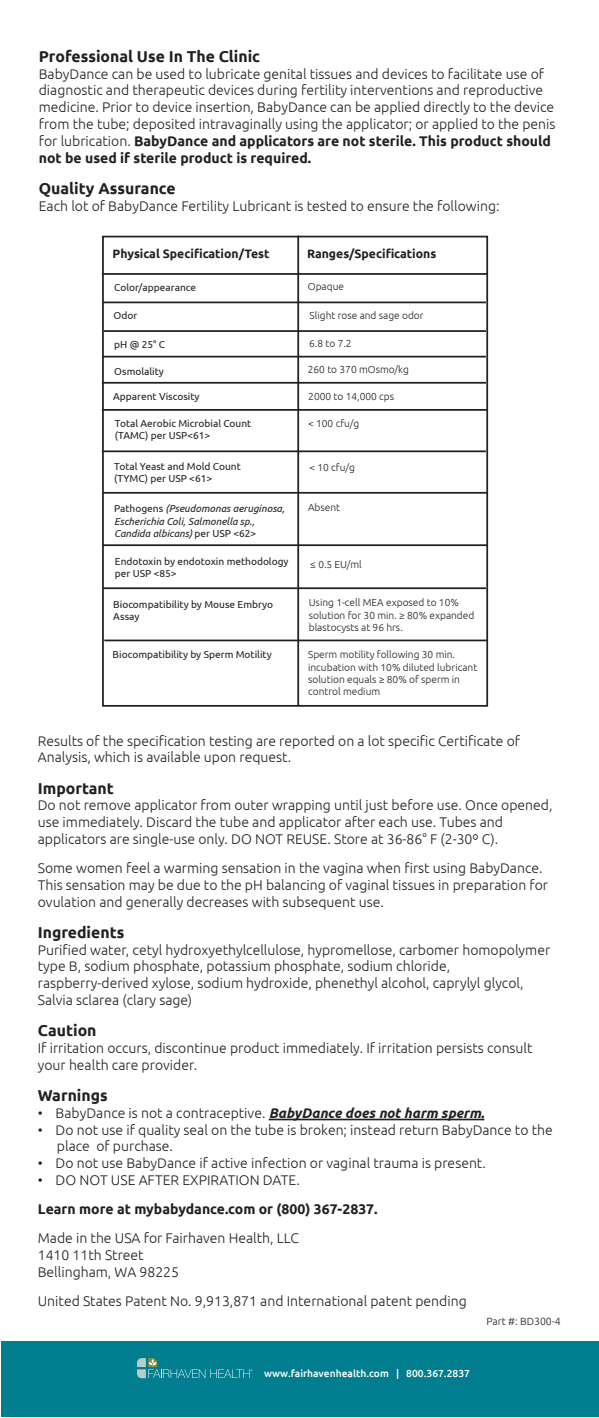
<style>
.page{position:relative;width:599px;height:1418px;background:#fff}
.page>*{position:absolute;margin:0;border:0;box-sizing:border-box;transform-origin:0 0}
.t1{font:700 15.75px "Ubuntu";color:#231f20}
.t2{font:300 14px/16.8px "Ubuntu";color:#231f20}
.t3{font:700 14px "Ubuntu";color:#231f20}
.t4{font:700 12.25px "Ubuntu";color:#231f20}
.t5{font:300 10.5px "Ubuntu";color:#231f20}
.t6{font:500 10.33px "Ubuntu";color:#fff}
.t7{font:300 10.15px/12.2px "Ubuntu";color:#231f20}
.t8{font:10.15px/12.2px "Ubuntu";color:#231f20}
.t9{font:italic 10.15px/12.2px "Ubuntu";color:#231f20}
.s1{font-weight:700}
.s2{font-style:normal}
.s3{font-weight:700;font-style:italic}
</style>
<div class="page">
<hr style="left:268px;top:1118px;width:216px;height:2px;background:#231f20">
<div style="left:2px;top:1341px;width:596px;height:76px;background:#007d8f"></div>
<svg style="left:137px;top:1358px;width:115px;height:20px"></svg>
<div style="left:102px;top:236px;width:386px;height:470px;border:2px solid #231f20"></div>
<hr style="left:102px;top:273px;width:385px;height:2px;background:#231f20">
<hr style="left:297px;top:235px;width:2px;height:470px;background:#231f20">
<hr style="left:103px;top:301px;width:383px;height:2px;background:#231f20">
<hr style="left:103px;top:330px;width:383px;height:2px;background:#231f20">
<hr style="left:102px;top:356px;width:384px;height:1px;background:#231f20">
<hr style="left:102px;top:382px;width:384px;height:2px;background:#231f20">
<hr style="left:102px;top:409px;width:385px;height:2px;background:#231f20">
<hr style="left:102px;top:450px;width:384px;height:2px;background:#231f20">
<hr style="left:103px;top:492px;width:384px;height:2px;background:#231f20">
<hr style="left:103px;top:544px;width:384px;height:2px;background:#231f20">
<hr style="left:103px;top:587px;width:383px;height:2px;background:#231f20">
<hr style="left:104px;top:639px;width:383px;height:2px;background:#231f20">
<p class="t1" style="left:39px;top:47px;width:223px">Professional Use In The Clinic</p>
<p class="t2" style="left:39px;top:65px;width:518px">BabyDance can be used to lubricate genital tissues and devices to facilitate use of diagnostic and therapeutic devices during fertility interventions and reproductive medicine. Prior to device insertion, BabyDance can be applied directly to the device from the tube; deposited intravaginally using the applicator; or applied to the penis for lubrication. <span class="s1">BabyDance and applicators are not sterile. This product should not be used if sterile product is required.</span></p>
<p class="t1" style="left:39px;top:179px;width:138px">Quality Assurance</p>
<p class="t2" style="left:39px;top:197px;width:462px">Each lot of BabyDance Fertility Lubricant is tested to ensure the following:</p>
<p class="t4" style="left:112px;top:246px;width:158px">Physical Specification/Test</p>
<p class="t4" style="left:307px;top:246px;width:130px">Ranges/Specifications</p>
<p class="t8" style="left:114px;top:281px;width:83px">Color/appearance</p>
<p class="t7" style="left:308px;top:280px;width:38px">Opaque</p>
<p class="t8" style="left:113px;top:309px;width:25px">Odor</p>
<p class="t7" style="left:309px;top:309px;width:115px">Slight rose and sage odor</p>
<p class="t8" style="left:114px;top:337px;width:52px">pH @ 25° C</p>
<p class="t7" style="left:309px;top:337px;width:44px">6.8 to 7.2</p>
<p class="t8" style="left:114px;top:365px;width:51px">Osmolality</p>
<p class="t7" style="left:308px;top:363px;width:102px">260 to 370 mOsmo/kg</p>
<p class="t8" style="left:113px;top:390px;width:88px">Apparent Viscosity</p>
<p class="t7" style="left:308px;top:390px;width:87px">2000 to 14,000 cps</p>
<p class="t8" style="left:115px;top:417px;width:138px">Total Aerobic Microbial Count (TAMC) per USP&lt;61&gt;</p>
<p class="t7" style="left:308px;top:417px;width:53px">&lt; 100 cfu/g</p>
<p class="t8" style="left:114px;top:460px;width:128px">Total Yeast and Mold Count (TYMC) per USP &lt;61&gt;</p>
<p class="t7" style="left:309px;top:461px;width:47px">&lt; 10 cfu/g</p>
<p class="t9" style="left:114px;top:502px;width:172px"><span class="s2">Pathogens</span> (Pseudomonas aeruginosa,<br>Escherichia Coli, Salmonella sp.,<br>Candida albicans) <span class="s2">per USP &lt;62&gt;</span></p>
<p class="t7" style="left:308px;top:501px;width:34px">Absent</p>
<p class="t8" style="left:115px;top:555px;width:175px">Endotoxin by endotoxin methodology per USP &lt;85&gt;</p>
<p class="t7" style="left:310px;top:557px;width:53px">≤ 0.5 EU/ml</p>
<p class="t8" style="left:113px;top:598px;width:161px">Biocompatibility by Mouse Embryo<br>Assay</p>
<p class="t7" style="left:308px;top:596px;width:167px">Using 1-cell MEA exposed to 10% solution for 30 min. ≥ 80% expanded blastocysts at 96 hrs.</p>
<p class="t8" style="left:113px;top:648px;width:161px">Biocompatibility by Sperm Motility</p>
<p class="t7" style="left:308px;top:648px;width:171px">Sperm motility following 30 min. incubation with 10% diluted lubricant solution equals ≥ 80% of sperm in control medium</p>
<p class="t2" style="left:38px;top:732px;width:483px">Results of the specification testing are reported on a lot specific Certificate of<br>Analysis, which is available upon request.</p>
<p class="t1" style="left:38px;top:778px;width:77px">Important</p>
<p class="t2" style="left:38px;top:796px;width:516px">Do not remove applicator from outer wrapping until just before use. Once opened, use immediately. Discard the tube and applicator after each use. Tubes and applicators are single-use only. DO NOT REUSE. Store at 36-86° F (2-30º C).</p>
<p class="t2" style="left:38px;top:859px;width:511px">Some women feel a warming sensation in the vagina when first using BabyDance.<br>This sensation may be due to the pH balancing of vaginal tissues in preparation for ovulation and generally decreases with subsequent use.</p>
<p class="t1" style="left:38px;top:922px;width:88px">Ingredients</p>
<p class="t2" style="left:38px;top:941px;width:514px">Purified water, cetyl hydroxyethylcellulose, hypromellose, carbomer homopolymer type B, sodium phosphate, potassium phosphate, sodium chloride, raspberry-derived xylose, sodium hydroxide, phenethyl alcohol, caprylyl glycol, Salvia sclarea (clary sage)</p>
<p class="t1" style="left:38px;top:1021px;width:60px">Caution</p>
<p class="t2" style="left:38px;top:1039px;width:496px">If irritation occurs, discontinue product immediately. If irritation persists consult your health care provider.</p>
<p class="t1" style="left:38px;top:1085px;width:71px">Warnings</p>
<p class="t2" style="left:38px;top:1104px;width:448px">• BabyDance is not a contraceptive. <span class="s3">BabyDance does not harm sperm.</span></p>
<p class="t2" style="left:57px;top:1120px;width:497px;text-indent:-19px">• Do not use if quality seal on the tube is broken; instead return BabyDance to the place of purchase.</p>
<p class="t2" style="left:38px;top:1154px;width:449px">• Do not use BabyDance if active infection or vaginal trauma is present.</p>
<p class="t2" style="left:38px;top:1171px;width:263px">• DO NOT USE AFTER EXPIRATION DATE.</p>
<p class="t3" style="left:38px;top:1200px;width:341px">Learn more at mybabydance.com or (800) 367-2837.</p>
<p class="t2" style="left:38px;top:1229px;width:262px">Made in the USA for Fairhaven Health, LLC<br>1410 11th Street<br>Bellingham, WA 98225</p>
<p class="t2" style="left:38px;top:1292px;width:430px">United States Patent No. 9,913,871 and International patent pending</p>
<p class="t5" style="left:486px;top:1315px;width:76px">Part #: BD300-4</p>
<p class="t6" style="left:264px;top:1367px;width:207px">www.fairhavenhealth.com | 800.367.2837</p>
</div>
